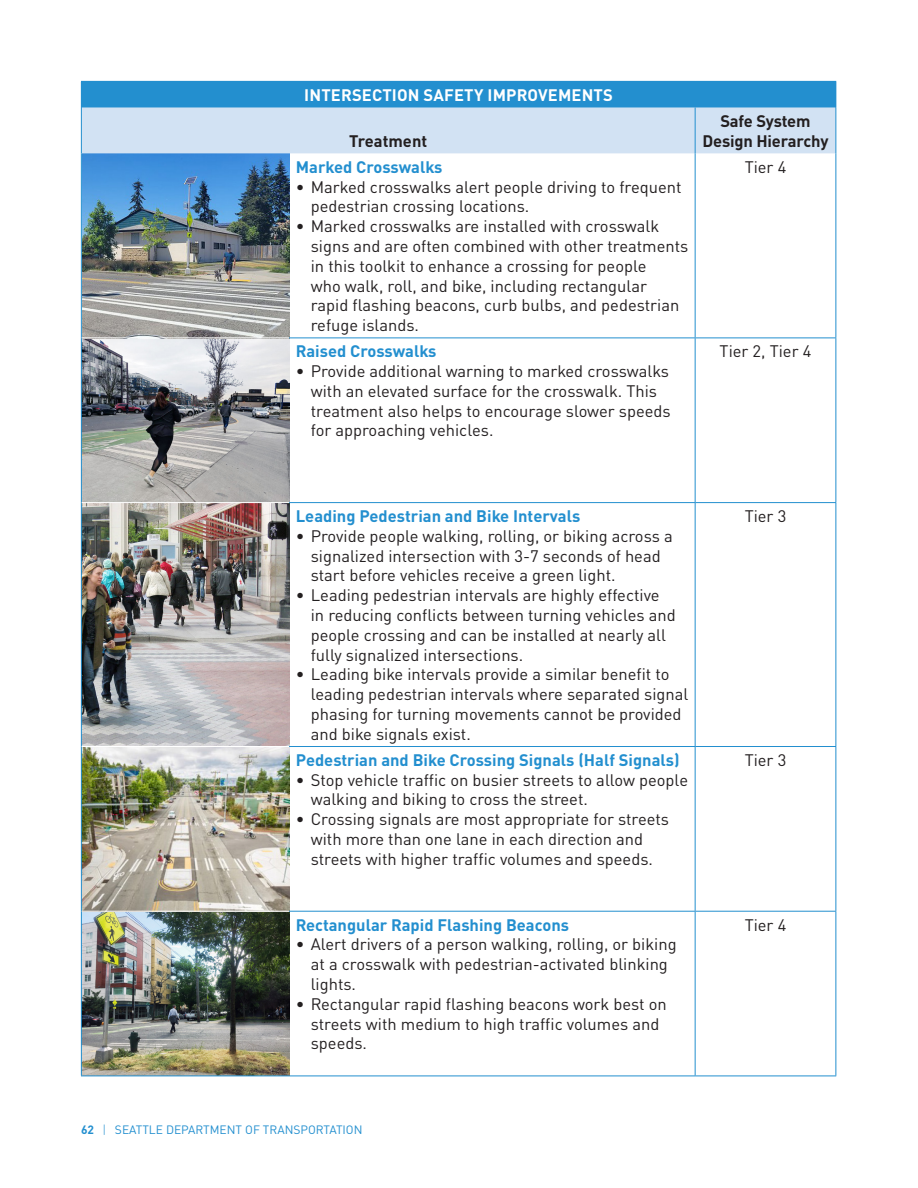
<style>
.page{position:relative;width:918px;height:1188px;background:#fff}
.page>*{position:absolute;margin:0;border:0;box-sizing:border-box;transform-origin:0 0}
.TBL{font:16.5px/19.8px "DIN Pro";color:#231f20}
.TBL-2{font:700 16.5px "DIN Pro";color:#238fcf}
.TBL-3{font:700 16.5px/19.8px "DIN Pro";letter-spacing:-.01em;color:#231f20;text-align:center}
.TBL-4{font:700 16.5px "DIN Pro";letter-spacing:.01em;color:#fff}
.t1{font:12px "DIN Pro";color:#238fcf}
.s1{font-weight:700}
.s2{font-weight:300}
</style>
<div class="page">
<img style="left:82px;top:747px;width:207px;height:328px">
<img style="left:82px;top:153px;width:207px;height:593px">
<hr style="left:81px;top:81px;width:208px;height:1px;background:#238fcf">
<hr style="left:289px;top:81px;width:406px;height:1px;background:#238fcf">
<hr style="left:695px;top:81px;width:141px;height:1px;background:#238fcf">
<hr style="left:81px;top:153px;width:1px;height:185px;background:#238fcf">
<hr style="left:695px;top:153px;width:1px;height:185px;background:#238fcf">
<hr style="left:836px;top:153px;width:1px;height:185px;background:#238fcf">
<hr style="left:81px;top:338px;width:1px;height:165px;background:#238fcf">
<hr style="left:289px;top:338px;width:406px;height:1px;background:#238fcf">
<hr style="left:695px;top:338px;width:141px;height:1px;background:#238fcf">
<hr style="left:695px;top:338px;width:1px;height:164px;background:#238fcf">
<hr style="left:836px;top:338px;width:1px;height:164px;background:#238fcf">
<hr style="left:81px;top:503px;width:1px;height:244px;background:#238fcf">
<hr style="left:289px;top:502px;width:406px;height:1px;background:#238fcf">
<hr style="left:695px;top:502px;width:141px;height:1px;background:#238fcf">
<hr style="left:695px;top:503px;width:1px;height:243px;background:#238fcf">
<hr style="left:836px;top:503px;width:1px;height:243px;background:#238fcf">
<hr style="left:81px;top:747px;width:1px;height:164px;background:#238fcf">
<hr style="left:289px;top:746px;width:406px;height:1px;background:#238fcf">
<hr style="left:695px;top:746px;width:141px;height:1px;background:#238fcf">
<hr style="left:695px;top:747px;width:1px;height:164px;background:#238fcf">
<hr style="left:836px;top:747px;width:1px;height:164px;background:#238fcf">
<hr style="left:81px;top:911px;width:1px;height:165px;background:#238fcf">
<hr style="left:289px;top:911px;width:406px;height:1px;background:#238fcf">
<hr style="left:695px;top:911px;width:141px;height:1px;background:#238fcf">
<hr style="left:695px;top:912px;width:1px;height:164px;background:#238fcf">
<hr style="left:836px;top:912px;width:1px;height:164px;background:#238fcf">
<hr style="left:289px;top:1076px;width:406px;height:1px;background:#238fcf">
<hr style="left:695px;top:1076px;width:141px;height:1px;background:#238fcf">
<hr style="left:82px;top:338px;width:207px;height:1px;background:#fff">
<hr style="left:82px;top:502px;width:207px;height:1px;background:#fff">
<hr style="left:82px;top:911px;width:207px;height:1px;background:#fff">
<hr style="left:81px;top:1076px;width:208px;height:1px;background:#238fcf">
<svg style="left:81px;top:82px;width:756px;height:71px;background:#92c4e6"></svg>
<hr style="left:695px;top:107px;width:1px;height:46px;background:#238fcf">
<p class="TBL-4" style="left:304px;top:81px;width:310px">INTERSECTION SAFETY IMPROVEMENTS</p>
<p class="TBL-3" style="left:349px;top:129px;width:80px">Treatment</p>
<p class="TBL-2" style="left:296px;top:153px;width:148px">Marked Crosswalks</p>
<p class="TBL" style="left:311px;top:175px;width:372px;text-indent:-15px">• Marked crosswalks alert people driving to frequent pedestrian crossing locations.</p>
<p class="TBL" style="left:311px;top:215px;width:379px;text-indent:-15px">• Marked crosswalks are installed with crosswalk signs and are often combined with other treatments in this toolkit to enhance a crossing for people<br>who walk, roll, and bike, including rectangular rapid flashing beacons, curb bulbs, and pedestrian refuge islands.</p>
<p class="TBL-2" style="left:296px;top:338px;width:142px">Raised Crosswalks</p>
<p class="TBL" style="left:311px;top:360px;width:361px;text-indent:-15px">• Provide additional warning to marked crosswalks with an elevated surface for the crosswalk. This treatment also helps to encourage slower speeds for approaching vehicles.</p>
<p class="TBL-3" style="left:702px;top:109px;width:128px">Safe System<br>Design Hierarchy</p>
<p class="TBL" style="left:745px;top:155px;width:43px">Tier 4</p>
<p class="TBL" style="left:720px;top:340px;width:93px">Tier 2, Tier 4</p>
<p class="TBL-2" style="left:296px;top:502px;width:286px">Leading Pedestrian and Bike Intervals</p>
<p class="TBL" style="left:311px;top:524px;width:363px;text-indent:-15px">• Provide people walking, rolling, or biking across a signalized intersection with 3-7 seconds of head start before vehicles receive a green light.</p>
<p class="TBL" style="left:311px;top:584px;width:366px;text-indent:-15px">• Leading pedestrian intervals are highly effective in reducing conflicts between turning vehicles and people crossing and can be installed at nearly all fully signalized intersections.</p>
<p class="TBL" style="left:311px;top:663px;width:379px;text-indent:-15px">• Leading bike intervals provide a similar benefit to leading pedestrian intervals where separated signal phasing for turning movements cannot be provided and bike signals exist.</p>
<p class="TBL-2" style="left:296px;top:746px;width:385px">Pedestrian and Bike Crossing Signals (Half Signals)</p>
<p class="TBL" style="left:311px;top:768px;width:379px;text-indent:-15px">• Stop vehicle traffic on busier streets to allow people walking and biking to cross the street.</p>
<p class="TBL" style="left:311px;top:808px;width:360px;text-indent:-15px">• Crossing signals are most appropriate for streets with more than one lane in each direction and streets with higher traffic volumes and speeds.</p>
<p class="TBL-2" style="left:296px;top:911px;width:275px">Rectangular Rapid Flashing Beacons</p>
<p class="TBL" style="left:311px;top:933px;width:367px;text-indent:-15px">• Alert drivers of a person walking, rolling, or biking at a crosswalk with pedestrian-activated blinking lights.</p>
<p class="TBL" style="left:311px;top:992px;width:358px;text-indent:-15px">• Rectangular rapid flashing beacons work best on streets with medium to high traffic volumes and speeds.</p>
<p class="TBL" style="left:745px;top:504px;width:43px">Tier 3</p>
<p class="TBL" style="left:745px;top:748px;width:43px">Tier 3</p>
<p class="TBL" style="left:745px;top:913px;width:43px">Tier 4</p>
<p class="t1" style="left:81px;top:1120px;width:283px"><span class="s1">62</span> <span class="s2">|</span> SEATTLE DEPARTMENT OF TRANSPORTATION</p>
</div>
